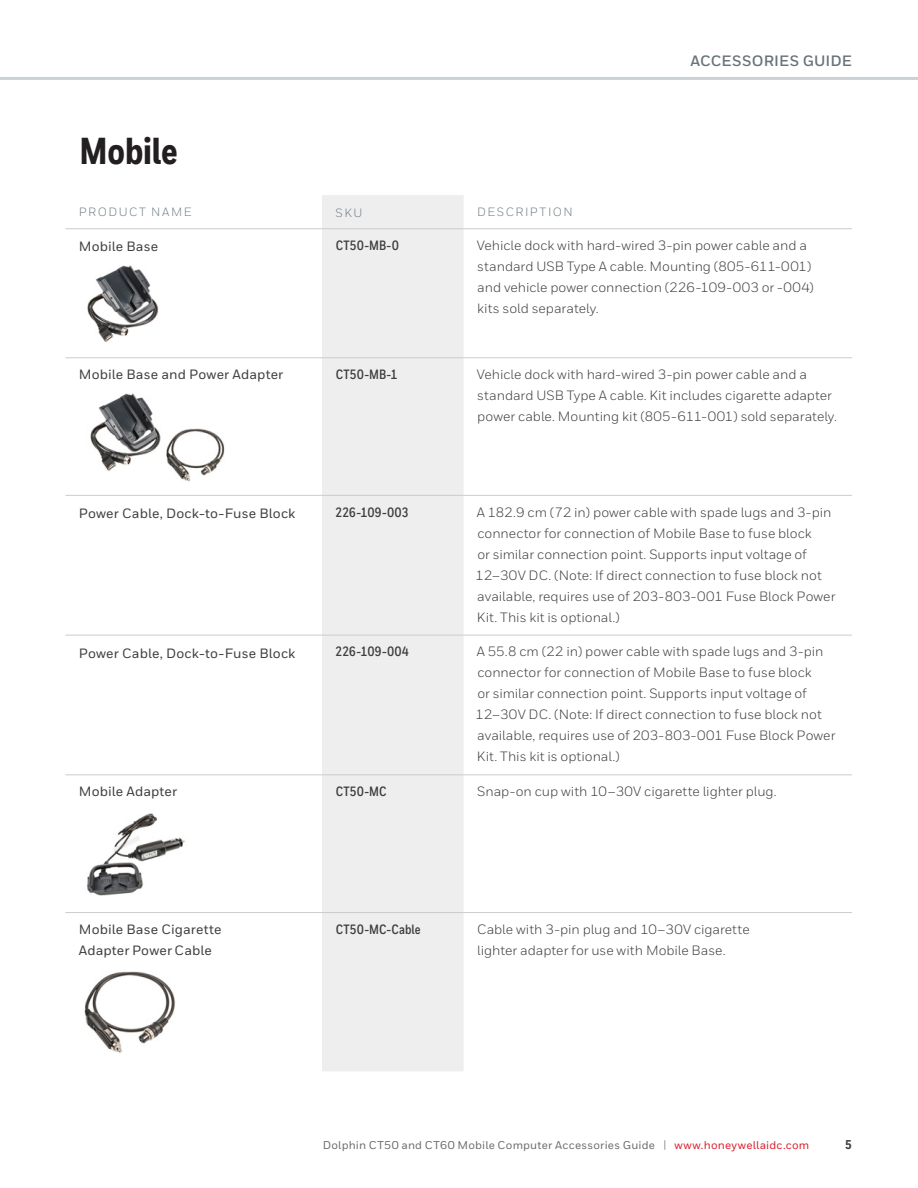
<style>
.page{position:relative;width:918px;height:1188px;background:#fff}
.page>*{position:absolute;margin:0;border:0;box-sizing:border-box;transform-origin:0 0}
.Heading_1{font:800 37.5px "Honeywell Cond";letter-spacing:-.005em;color:#231f20}
.t1{font:700 15px "Honeywell Sans";letter-spacing:.01em;color:#687379}
.Body__9_14_pt{font:13.5px/21px "Honeywell Sans";color:#3e3e3f}
.Body__9_14_pt-2{font:500 13.5px/21px "Honeywell Sans";letter-spacing:.01em;color:#3e3e3f}
.Body__9_14_pt-3{font:700 13.5px "Honeywell Cond";color:#3e3e3f}
.t2{font:800 12.75px "Honeywell Cond";color:#3e3e3f}
.Table__Header{font:12px "Honeywell Sans";letter-spacing:.125em;color:#748086}
.t3{font:500 11.25px "Honeywell Sans";letter-spacing:.02em;color:#6c6d70}
.s1{font-size:11.4px;color:#939598}
.s2{color:#dc1f2e}
</style>
<div class="page">
<div style="left:322px;top:195px;width:142px;height:876px;background:#eeeeef"></div>
<hr style="left:65px;top:228px;width:257px;height:1px;background:#cbccce">
<hr style="left:322px;top:495px;width:142px;height:1px;background:#cbccce">
<hr style="left:464px;top:495px;width:388px;height:1px;background:#cbccce">
<hr style="left:65px;top:495px;width:257px;height:1px;background:#cbccce">
<hr style="left:322px;top:228px;width:142px;height:1px;background:#cbccce">
<hr style="left:464px;top:228px;width:388px;height:1px;background:#cbccce">
<hr style="left:322px;top:774px;width:142px;height:1px;background:#cbccce">
<hr style="left:464px;top:774px;width:388px;height:1px;background:#cbccce">
<hr style="left:464px;top:357px;width:388px;height:1px;background:#cbccce">
<hr style="left:464px;top:635px;width:388px;height:1px;background:#cbccce">
<hr style="left:464px;top:912px;width:388px;height:1px;background:#cbccce">
<hr style="left:65px;top:357px;width:257px;height:1px;background:#cbccce">
<hr style="left:65px;top:635px;width:257px;height:1px;background:#cbccce">
<hr style="left:65px;top:912px;width:257px;height:1px;background:#cbccce">
<hr style="left:65px;top:774px;width:257px;height:1px;background:#cbccce">
<hr style="left:322px;top:357px;width:142px;height:1px;background:#cbccce">
<hr style="left:322px;top:635px;width:142px;height:1px;background:#cbccce">
<hr style="left:322px;top:912px;width:142px;height:1px;background:#cbccce">
<img style="left:87px;top:265px;width:72px;height:77px">
<img style="left:90px;top:393px;width:135px;height:89px">
<img style="left:87px;top:813px;width:98px;height:83px">
<img style="left:84px;top:971px;width:92px;height:82px">
<hr style="left:0;top:77px;width:918px;height:3px;background:#cbd1d5">
<p class="Heading_1" style="left:80px;top:128px;width:100px">Mobile</p>
<p class="t1" style="left:690px;top:52px;width:163px">ACCESSORIES GUIDE</p>
<p class="Table__Header" style="left:79px;top:205px;width:114px">PRODUCT NAME</p>
<p class="Table__Header" style="left:336px;top:205px;width:28px">SKU</p>
<p class="Table__Header" style="left:477px;top:205px;width:97px">DESCRIPTION</p>
<p class="Body__9_14_pt-2" style="left:79px;top:236px;width:81px">Mobile Base</p>
<p class="Body__9_14_pt-3" style="left:336px;top:237px;width:65px">CT50-MB-0</p>
<p class="Body__9_14_pt" style="left:477px;top:235px;width:339px">Vehicle dock with hard-wired 3-pin power cable and a standard USB Type A cable. Mounting (805-611-001) and vehicle power connection (226-109-003 or -004) kits sold separately.</p>
<p class="Body__9_14_pt-2" style="left:79px;top:364px;width:206px">Mobile Base and Power Adapter</p>
<p class="Body__9_14_pt-3" style="left:336px;top:366px;width:64px">CT50-MB-1</p>
<p class="Body__9_14_pt" style="left:477px;top:364px;width:362px">Vehicle dock with hard-wired 3-pin power cable and a standard USB Type A cable. Kit includes cigarette adapter power cable. Mounting kit (805-611-001) sold separately.</p>
<p class="Body__9_14_pt-2" style="left:79px;top:503px;width:218px">Power Cable, Dock-to-Fuse Block</p>
<p class="Body__9_14_pt-3" style="left:335px;top:504px;width:75px">226-109-003</p>
<p class="Body__9_14_pt" style="left:476px;top:501px;width:361px">A 182.9 cm (72 in) power cable with spade lugs and 3-pin connector for connection of Mobile Base to fuse block<br>or similar connection point. Supports input voltage of 12–30V DC. (Note: If direct connection to fuse block not available, requires use of 203-803-001 Fuse Block Power Kit. This kit is optional.)</p>
<p class="Body__9_14_pt-2" style="left:79px;top:643px;width:218px">Power Cable, Dock-to-Fuse Block</p>
<p class="Body__9_14_pt-3" style="left:335px;top:644px;width:76px">226-109-004</p>
<p class="Body__9_14_pt" style="left:476px;top:641px;width:361px">A 55.8 cm (22 in) power cable with spade lugs and 3-pin connector for connection of Mobile Base to fuse block<br>or similar connection point. Supports input voltage of 12–30V DC. (Note: If direct connection to fuse block not available, requires use of 203-803-001 Fuse Block Power Kit. This kit is optional.)</p>
<p class="Body__9_14_pt-2" style="left:79px;top:781px;width:100px">Mobile Adapter</p>
<p class="Body__9_14_pt-3" style="left:336px;top:783px;width:52px">CT50-MC</p>
<p class="Body__9_14_pt" style="left:477px;top:781px;width:301px">Snap-on cup with 10–30V cigarette lighter plug.</p>
<p class="Body__9_14_pt-2" style="left:79px;top:919px;width:144px">Mobile Base Cigarette<br>Adapter Power Cable</p>
<p class="Body__9_14_pt-3" style="left:336px;top:921px;width:86px">CT50-MC-Cable</p>
<p class="Body__9_14_pt" style="left:477px;top:919px;width:274px">Cable with 3-pin plug and 10–30V cigarette lighter adapter for use with Mobile Base.</p>
<p class="t3" style="left:323px;top:1138px;width:488px">Dolphin CT50 and CT60 Mobile Computer Accessories Guide <span class="s1">|</span> <span class="s2">www.honeywellaidc.com</span></p>
<p class="t2" style="left:845px;top:1137px;width:8px">5</p>
</div>
